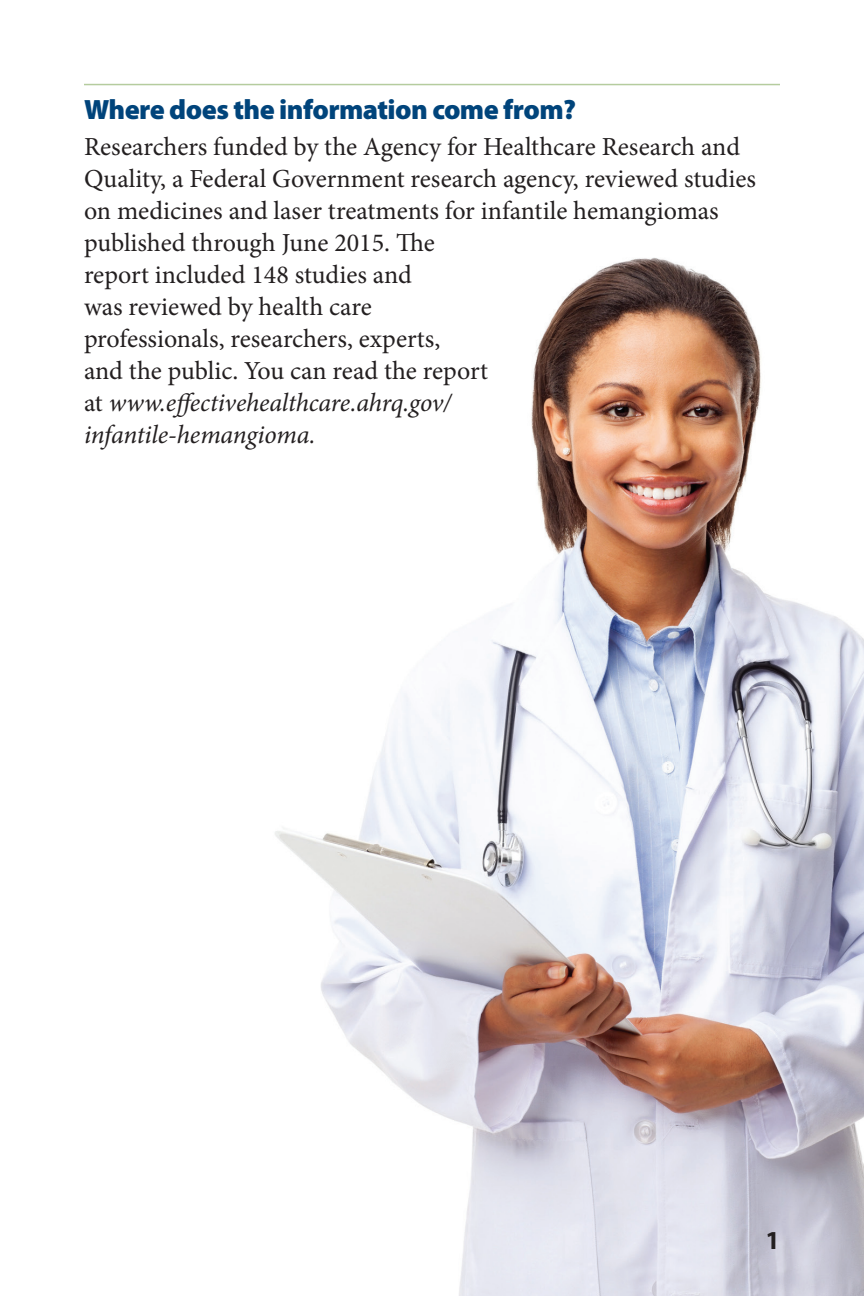
<style>
.page{position:relative;width:864px;height:1296px;background:#fff}
.page>*{position:absolute;margin:0;border:0;box-sizing:border-box;transform-origin:0 0}
.t1{font:900 28px "Myriad Pro";letter-spacing:-.02em;color:#00447b}
.t2{font:26px/32px "Minion Pro";color:#231f20}
.t3{font:700 26px "Myriad Pro";color:#231f20}
.s1{font-style:italic}
</style>
<div class="page">
<img style="left:275px;top:257px;width:589px;height:1039px">
<hr style="left:84px;top:84px;width:696px;height:1px;background:#b5cc9e">
<p class="t1" style="left:84px;top:91px;width:494px">Where does the information come from?</p>
<p class="t2" style="left:84px;top:131px;width:674px">Researchers funded by the Agency for Healthcare Research and Quality, a Federal Government research agency, reviewed studies on medicines and laser treatments for infantile hemangiomas published through June 2015. The<br>report included 148 studies and<br>was reviewed by health care<br>professionals, researchers, experts,<br>and the public. You can read the report<br>at <span class="s1">www.effectivehealthcare.ahrq.gov/<br>infantile-hemangioma.</span></p>
<p class="t3" style="left:766px;top:1223px;width:16px">1</p>
</div>
